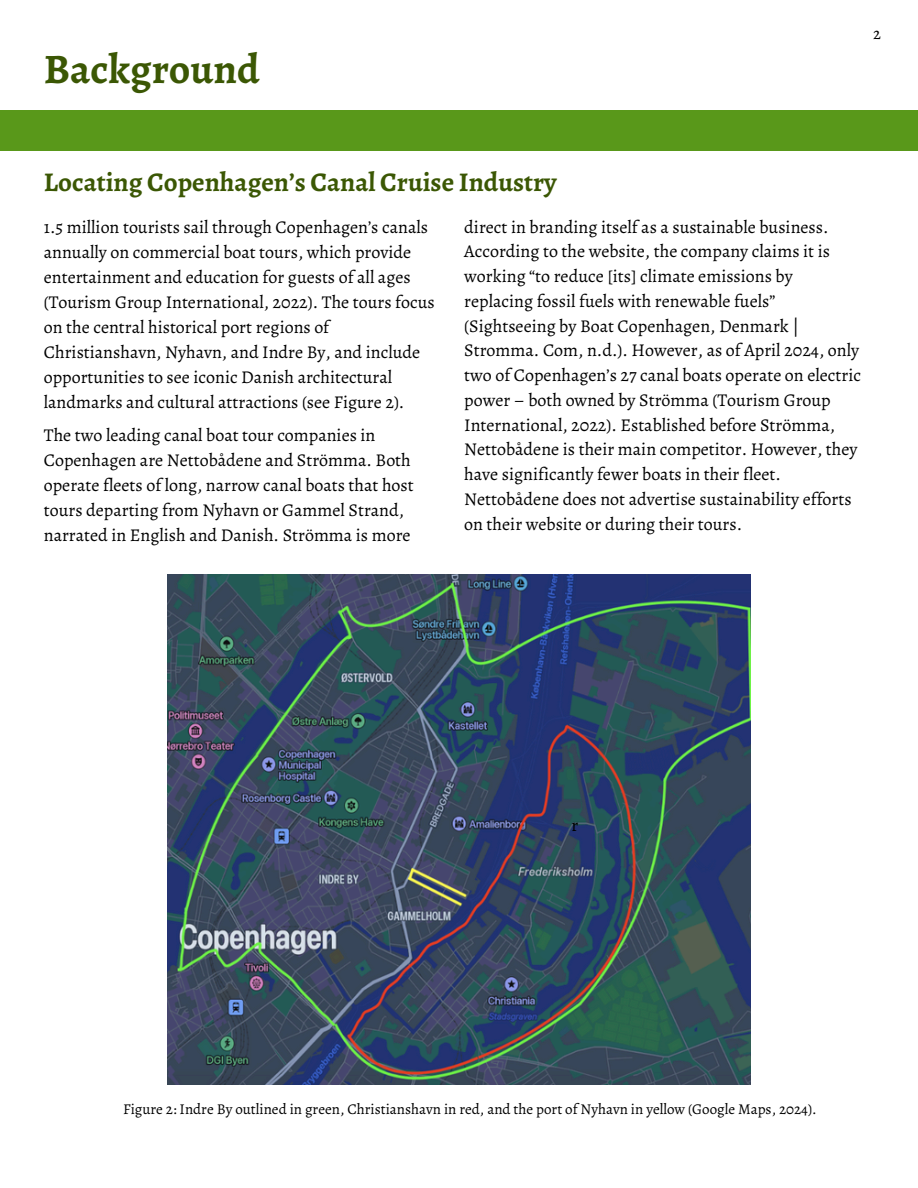
<style>
.page{position:relative;width:918px;height:1188px;background:#fff}
.page>*{position:absolute;margin:0;border:0;box-sizing:border-box;transform-origin:0 0}
.t1{font:700 42px "Alegreya";color:#3b5704}
.t2{font:700 27px "Alegreya";color:#3b5704}
.t3{font:18px/24.8px "Alegreya";color:#000}
.t4{font:16.5px "Alegreya";color:#000}
.t5{font:15px "Alegreya";color:#000}
</style>
<div class="page">
<div style="left:0;top:111px;width:918px;height:40px;background:#59981a"></div>
<img style="left:168px;top:575px;width:583px;height:509px">
<h1 class="t1" style="left:44px;top:40px;width:217px">Background</h1>
<h2 class="t4" style="left:873px;top:22px;width:9px">2</h2>
<h3 class="t2" style="left:44px;top:163px;width:514px">Locating Copenhagen’s Canal Cruise Industry</h3>
<h3 class="t3" style="left:44px;top:214px;width:392px">1.5 million tourists sail through Copenhagen’s canals annually on commercial boat tours, which provide entertainment and education for guests of all ages (Tourism Group International, 2022). The tours focus on the central historical port regions of Christianshavn, Nyhavn, and Indre By, and include opportunities to see iconic Danish architectural landmarks and cultural attractions (see Figure 2).</h3>
<h3 class="t3" style="left:44px;top:422px;width:371px">The two leading canal boat tour companies in Copenhagen are Nettobådene and Strömma. Both operate fleets of long, narrow canal boats that host tours departing from Nyhavn or Gammel Strand, narrated in English and Danish. Strömma is more</h3>
<p class="t3" style="left:464px;top:214px;width:398px">direct in branding itself as a sustainable business.<br>According to the website, the company claims it is working “to reduce [its] climate emissions by replacing fossil fuels with renewable fuels” (Sightseeing by Boat Copenhagen, Denmark | Stromma. Com, n.d.). However, as of April 2024, only two of Copenhagen’s 27 canal boats operate on electric power – both owned by Strömma (Tourism Group International, 2022). Established before Strömma, Nettobådene is their main competitor. However, they have significantly fewer boats in their fleet.<br>Nettobådene does not advertise sustainability efforts on their website or during their tours.</p>
<p class="t3" style="left:572px;top:813px;width:8px">r</p>
<p class="t5" style="left:123px;top:1099px;width:695px">Figure 2: Indre By outlined in green, Christianshavn in red, and the port of Nyhavn in yellow (Google Maps, 2024).</p>
</div>
